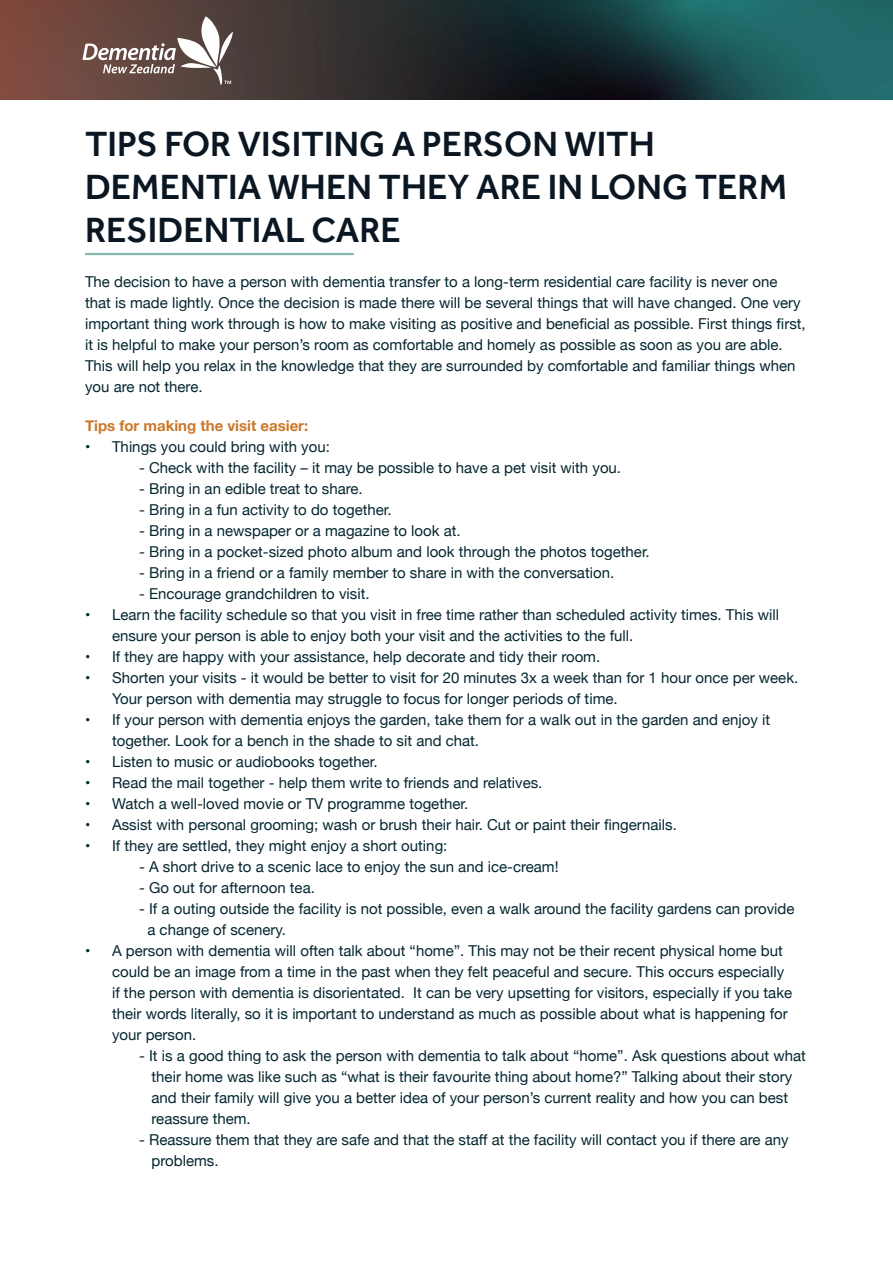
<style>
.page{position:relative;width:893px;height:1263px;background:#fff}
.page>*{position:absolute;margin:0;border:0;box-sizing:border-box;transform-origin:0 0}
.t1{font:500 36px/43.2px "Effra";color:#0a1722}
.t2{font:15px/21px "Helvetica Neue";color:#052630}
.t3{font:700 15px "Helvetica Neue";color:#cb7729}
</style>
<div class="page">
<svg style="left:0;top:0;width:893px;height:100px;background:#2f3f3e"></svg>
<svg style="left:82px;top:16px;width:151px;height:69px"></svg>
<hr style="left:85px;top:253px;width:269px;height:2px;background:#86b9b0">
<h1 class="t1" style="left:85px;top:122px;width:703px">TIPS FOR VISITING A PERSON WITH<br>DEMENTIA WHEN THEY ARE IN LONG TERM<br>RESIDENTIAL CARE</h1>
<p class="t2" style="left:85px;top:272px;width:722px">The decision to have a person with dementia transfer to a long-term residential care facility is never one that is made lightly. Once the decision is made there will be several things that will have changed. One very important thing work through is how to make visiting as positive and beneficial as possible. First things first, it is helpful to make your person’s room as comfortable and homely as possible as soon as you are able.<br>This will help you relax in the knowledge that they are surrounded by comfortable and familiar things when you are not there.</p>
<p class="t3" style="left:85px;top:414px;width:225px">Tips for making the visit easier:</p>
<p class="t2" style="left:85px;top:437px;width:246px">• Things you could bring with you:</p>
<p class="t2" style="left:139px;top:458px;width:484px">- Check with the facility – it may be possible to have a pet visit with you.</p>
<p class="t2" style="left:139px;top:479px;width:225px">- Bring in an edible treat to share.</p>
<p class="t2" style="left:139px;top:500px;width:254px">- Bring in a fun activity to do together.</p>
<p class="t2" style="left:139px;top:521px;width:323px">- Bring in a newspaper or a magazine to look at.</p>
<p class="t2" style="left:139px;top:542px;width:512px">- Bring in a pocket-sized photo album and look through the photos together.</p>
<p class="t2" style="left:139px;top:563px;width:477px">- Bring in a friend or a family member to share in with the conversation.</p>
<p class="t2" style="left:139px;top:584px;width:232px">- Encourage grandchildren to visit.</p>
<p class="t2" style="left:112px;top:605px;width:669px;text-indent:-27px">• Learn the facility schedule so that you visit in free time rather than scheduled activity times. This will ensure your person is able to enjoy both your visit and the activities to the full.</p>
<p class="t2" style="left:85px;top:647px;width:517px">• If they are happy with your assistance, help decorate and tidy their room.</p>
<p class="t2" style="left:112px;top:668px;width:688px;text-indent:-27px">• Shorten your visits - it would be better to visit for 20 minutes 3x a week than for 1 hour once per week.<br>Your person with dementia may struggle to focus for longer periods of time.</p>
<p class="t2" style="left:112px;top:710px;width:660px;text-indent:-27px">• If your person with dementia enjoys the garden, take them for a walk out in the garden and enjoy it together. Look for a bench in the shade to sit and chat.</p>
<p class="t2" style="left:85px;top:752px;width:294px">• Listen to music or audiobooks together.</p>
<p class="t2" style="left:85px;top:773px;width:459px">• Read the mail together - help them write to friends and relatives.</p>
<p class="t2" style="left:85px;top:794px;width:385px">• Watch a well-loved movie or TV programme together.</p>
<p class="t2" style="left:85px;top:815px;width:593px">• Assist with personal grooming; wash or brush their hair. Cut or paint their fingernails.</p>
<p class="t2" style="left:85px;top:836px;width:364px">• If they are settled, they might enjoy a short outing:</p>
<p class="t2" style="left:139px;top:857px;width:421px">- A short drive to a scenic lace to enjoy the sun and ice-cream!</p>
<p class="t2" style="left:139px;top:878px;width:177px">- Go out for afternoon tea.</p>
<p class="t2" style="left:147px;top:899px;width:649px;text-indent:-8px">- If a outing outside the facility is not possible, even a walk around the facility gardens can provide a change of scenery.</p>
<p class="t2" style="left:112px;top:941px;width:682px;text-indent:-27px">• A person with dementia will often talk about “home”. This may not be their recent physical home but could be an image from a time in the past when they felt peaceful and secure. This occurs especially if the person with dementia is disorientated. It can be very upsetting for visitors, especially if you take their words literally, so it is important to understand as much as possible about what is happening for your person.</p>
<p class="t2" style="left:152px;top:1046px;width:656px;text-indent:-13px">- It is a good thing to ask the person with dementia to talk about “home”. Ask questions about what their home was like such as “what is their favourite thing about home?” Talking about their story and their family will give you a better idea of your person’s current reality and how you can best reassure them.</p>
<p class="t2" style="left:152px;top:1130px;width:639px;text-indent:-13px">- Reassure them that they are safe and that the staff at the facility will contact you if there are any problems.</p>
</div>
